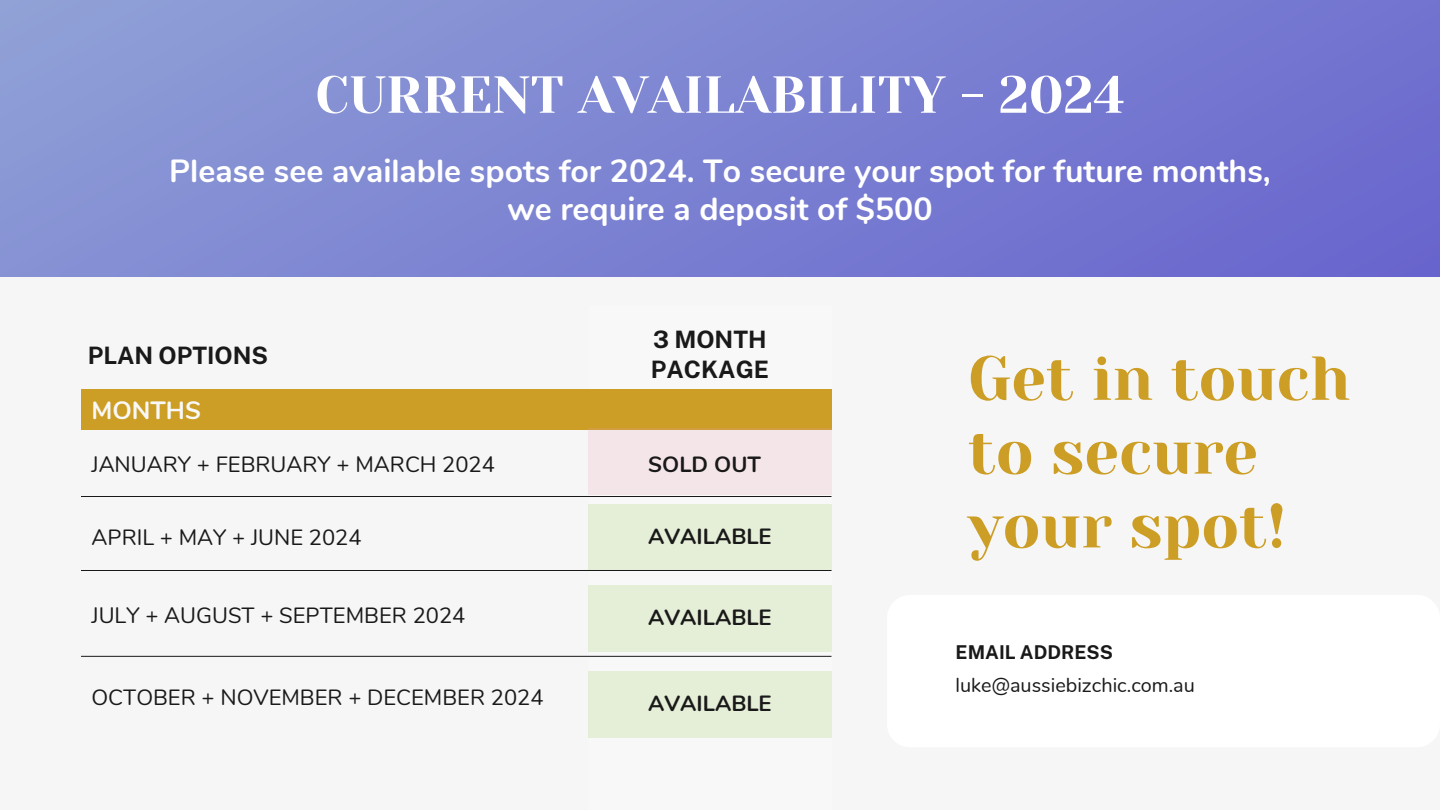
<style>
.page{position:relative;width:1440px;height:810px;background:#f6f6f6}
.page>*{position:absolute;margin:0;border:0;box-sizing:border-box;transform-origin:0 0}
.t1{font:61.9px/73.8px "Yeseva One";color:#cd9e25}
.t2{font:52px "Yeseva One";color:#fff}
.t3{font:700 32px "Nunito";color:#fff}
.t4{font:700 25px "Nunito";color:#f8f8f8}
.t5{font:700 24px "Public Sans";color:#191919}
.t6{font:22px "Nunito";color:#191919}
.t7{font:700 22px "Nunito";color:#191919}
.t8{font:19.8px "Nunito";color:#191919}
.t9{font:700 19px "Public Sans";color:#191919}
</style>
<div class="page">
<div style="left:0;top:0;width:1440px;height:277px;background:linear-gradient(to right,#8c9ad5,#6d6bce)"></div>
<hr style="left:81px;top:496px;width:751px;height:1px;background:#191919">
<hr style="left:81px;top:656px;width:751px;height:1px;background:#191919">
<div style="left:81px;top:389px;width:751px;height:40px;background:#cd9e25"></div>
<div style="left:589px;top:504px;width:243px;height:67px;background:#e5efd7"></div>
<div style="left:589px;top:428px;width:243px;height:67px;background:#f4e5e9"></div>
<div style="left:589px;top:585px;width:243px;height:67px;background:#e5efd7"></div>
<div style="left:589px;top:671px;width:243px;height:67px;background:#e5efd7"></div>
<hr style="left:81px;top:570px;width:751px;height:1px;background:#191919">
<div style="left:887px;top:595px;width:553px;height:152px;background:#fff;border-radius:23px"></div>
<p class="t2" style="left:315px;top:65px;width:811px">CURRENT AVAILABILITY - 2024</p>
<p class="t3" style="left:169px;top:149px;width:1103px">Please see available spots for 2024. To secure your spot for future months,</p>
<p class="t3" style="left:507px;top:187px;width:427px">we require a deposit of $500</p>
<p class="t5" style="left:88px;top:341px;width:182px">PLAN OPTIONS</p>
<p class="t4" style="left:92px;top:393px;width:111px">MONTHS</p>
<p class="t6" style="left:92px;top:449px;width:405px">JANUARY + FEBRUARY + MARCH 2024</p>
<p class="t5" style="left:653px;top:325px;width:115px">3 MONTH</p>
<p class="t5" style="left:651px;top:356px;width:120px">PACKAGE</p>
<p class="t7" style="left:648px;top:449px;width:114px">SOLD OUT</p>
<p class="t6" style="left:92px;top:523px;width:272px">APRIL + MAY + JUNE 2024</p>
<p class="t7" style="left:648px;top:522px;width:125px">AVAILABLE</p>
<p class="t6" style="left:92px;top:601px;width:375px">JULY + AUGUST + SEPTEMBER 2024</p>
<p class="t6" style="left:92px;top:683px;width:454px">OCTOBER + NOVEMBER + DECEMBER 2024</p>
<p class="t7" style="left:648px;top:603px;width:125px">AVAILABLE</p>
<p class="t7" style="left:648px;top:689px;width:125px">AVAILABLE</p>
<p class="t1" style="left:968px;top:342px;width:384px">Get in touch to secure your spot!</p>
<p class="t9" style="left:956px;top:641px;width:159px">EMAIL ADDRESS</p>
<p class="t8" style="left:956px;top:672px;width:241px">luke@aussiebizchic.com.au</p>
</div>
